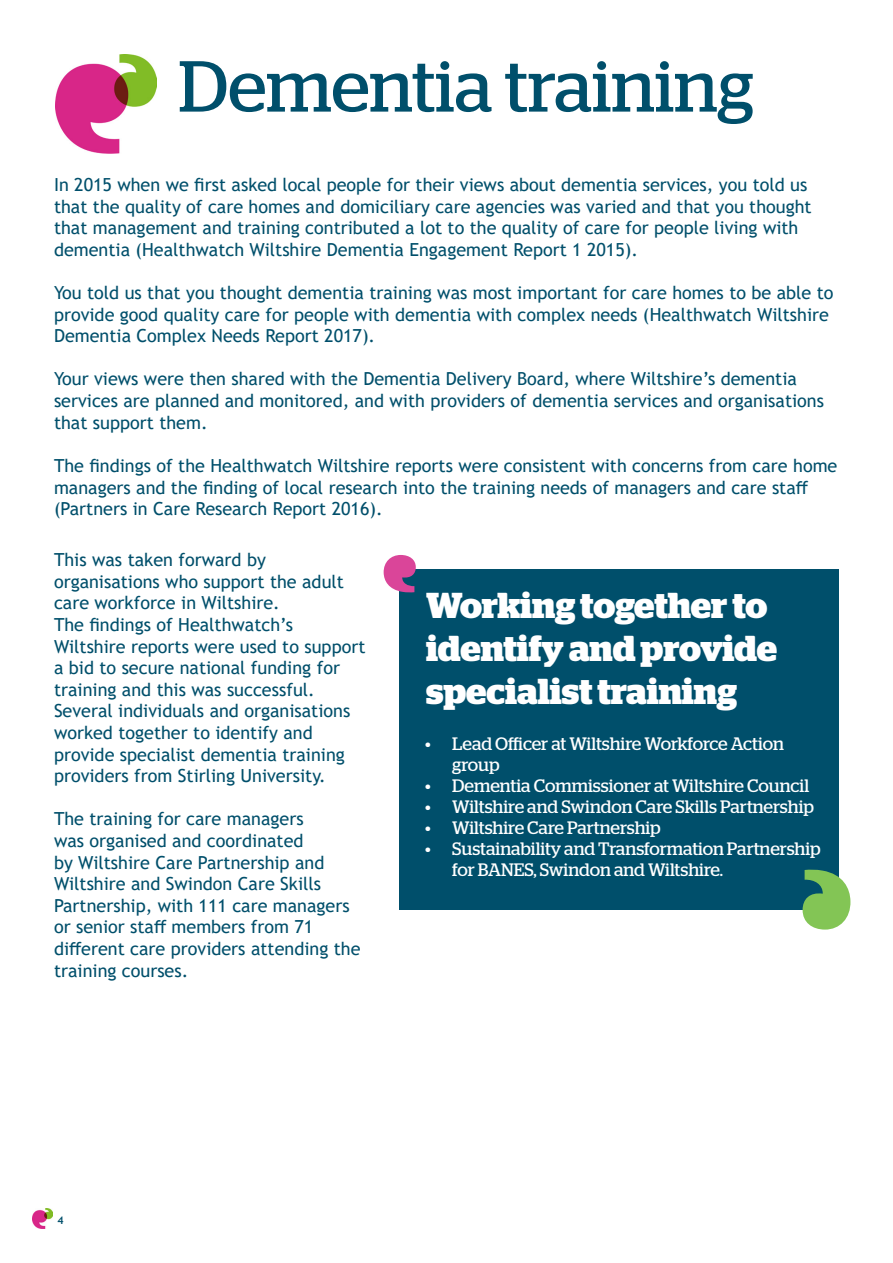
<style>
.page{position:relative;width:893px;height:1263px;background:#fff}
.page>*{position:absolute;margin:0;border:0;box-sizing:border-box;transform-origin:0 0}
.t1{font:72px "Stag";color:#004f6b}
.t2{font:700 36px/43.2px "Stag";color:#fff}
.t3{font:18px/21.6px "Trebuchet MS";color:#004f6b}
.t4{font:18px/21px "Stag";color:#fff}
.t5{font:700 10.5px "Trebuchet MS";color:#004f6b}
</style>
<div class="page">
<img style="left:33px;top:1209px;width:20px;height:19px">
<img style="left:55px;top:55px;width:101px;height:99px">
<div style="left:400px;top:570px;width:439px;height:340px;background:#004f6b"></div>
<svg style="left:383px;top:555px;width:33px;height:37px"></svg>
<svg style="left:803px;top:869px;width:48px;height:60px"></svg>
<p class="t1" style="left:179px;top:45px;width:577px">Dementia training</p>
<p class="t3" style="left:54px;top:174px;width:759px">In 2015 when we first asked local people for their views about dementia services, you told us that the quality of care homes and domiciliary care agencies was varied and that you thought that management and training contributed a lot to the quality of care for people living with dementia (Healthwatch Wiltshire Dementia Engagement Report 1 2015).</p>
<p class="t3" style="left:54px;top:282px;width:781px">You told us that you thought dementia training was most important for care homes to be able to provide good quality care for people with dementia with complex needs (Healthwatch Wiltshire<br>Dementia Complex Needs Report 2017).</p>
<p class="t3" style="left:54px;top:368px;width:771px">Your views were then shared with the Dementia Delivery Board, where Wiltshire’s dementia services are planned and monitored, and with providers of dementia services and organisations that support them.</p>
<p class="t3" style="left:54px;top:455px;width:785px">The findings of the Healthwatch Wiltshire reports were consistent with concerns from care home managers and the finding of local research into the training needs of managers and care staff (Partners in Care Research Report 2016).</p>
<p class="t3" style="left:54px;top:549px;width:291px">This was taken forward by organisations who support the adult care workforce in Wiltshire.</p>
<p class="t3" style="left:54px;top:614px;width:313px">The findings of Healthwatch’s Wiltshire reports were used to support a bid to secure national funding for training and this was successful.<br>Several individuals and organisations worked together to identify and provide specialist dementia training providers from Stirling University.</p>
<p class="t3" style="left:54px;top:808px;width:308px">The training for care managers<br>was organised and coordinated<br>by Wiltshire Care Partnership and<br>Wiltshire and Swindon Care Skills<br>Partnership, with 111 care managers or senior staff members from 71 different care providers attending the training courses.</p>
<p class="t2" style="left:426px;top:584px;width:352px">Working together to identify and provide specialist training</p>
<p class="t4" style="left:452px;top:733px;width:333px;text-indent:-27px">• Lead Officer at Wiltshire Workforce Action group</p>
<p class="t4" style="left:425px;top:775px;width:385px">• Dementia Commissioner at Wiltshire Council</p>
<p class="t4" style="left:425px;top:796px;width:390px">• Wiltshire and Swindon Care Skills Partnership</p>
<p class="t4" style="left:425px;top:817px;width:237px">• Wiltshire Care Partnership</p>
<p class="t4" style="left:452px;top:838px;width:370px;text-indent:-27px">• Sustainability and Transformation Partnership for BANES, Swindon and Wiltshire.</p>
<p class="t5" style="left:57px;top:1214px;width:8px">4</p>
</div>
